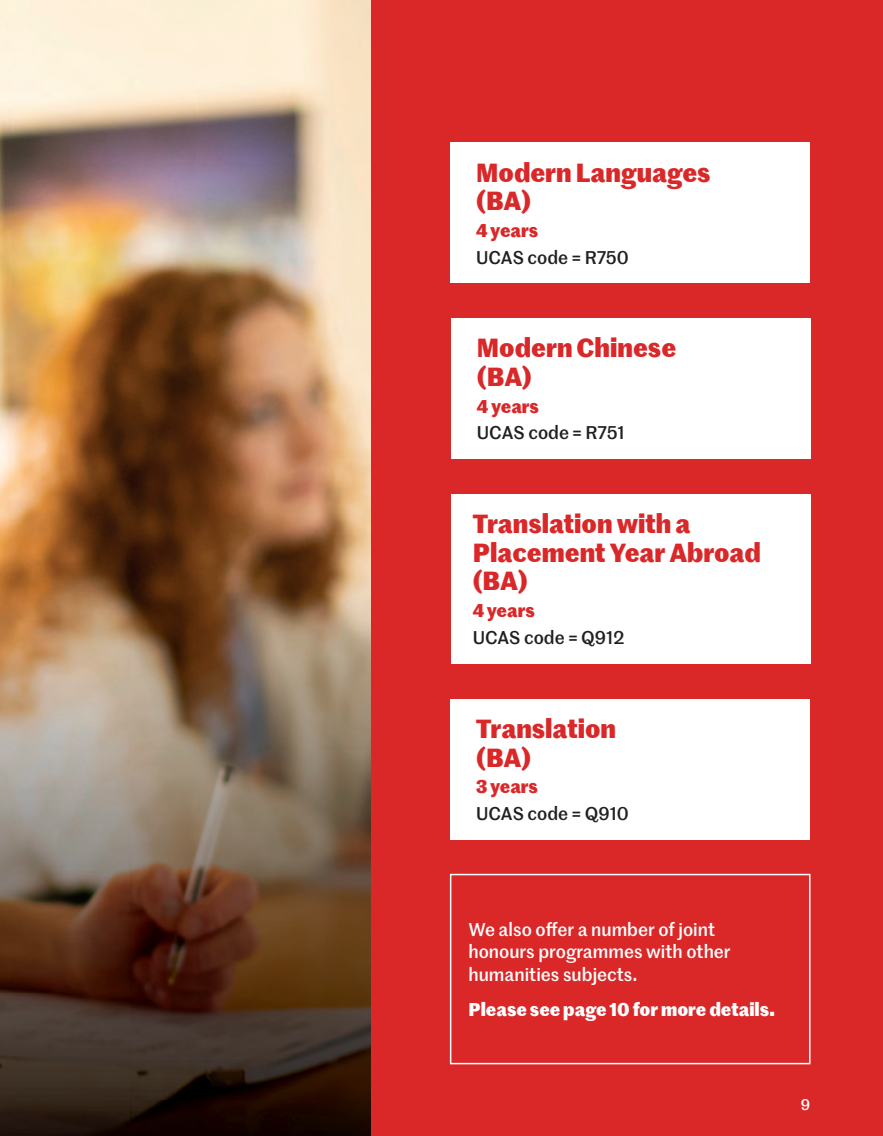
<style>
.page{position:relative;width:883px;height:1136px;background:#fff}
.page>*{position:absolute;margin:0;border:0;box-sizing:border-box;transform-origin:0 0}
.t1{font:700 25.5px/28.5px "Marr Sans TT";color:#da2728}
.t2{font:500 18px/22.5px "Marr Sans";color:#fff}
.t3{font:500 18px "Marr Sans";color:#231f20}
.t4{font:700 18px "Marr Sans TT";color:#fff}
.t5{font:700 18px "Marr Sans TT";color:#da2728}
.t6{font:500 15px "Marr Sans";color:#fff}
</style>
<div class="page">
<img style="left:0;top:0;width:371px;height:566px">
<img style="left:0;top:566px;width:371px;height:569px">
<div style="left:371px;top:0;width:512px;height:1135px;background:#da2728"></div>
<div style="left:451px;top:143px;width:359px;height:140px;background:#fff"></div>
<div style="left:451px;top:318px;width:359px;height:140px;background:#fff"></div>
<div style="left:451px;top:698px;width:359px;height:141px;background:#fff"></div>
<div style="left:451px;top:493px;width:359px;height:170px;background:#fff"></div>
<div style="left:450px;top:873px;width:360px;height:191px;border:2px solid #fff"></div>
<p class="t1" style="left:476px;top:156px;width:236px">Modern Languages (BA)</p>
<p class="t5" style="left:476px;top:216px;width:64px">4 years</p>
<p class="t3" style="left:476px;top:244px;width:154px">UCAS code = R750</p>
<p class="t1" style="left:477px;top:332px;width:201px">Modern Chinese (BA)</p>
<p class="t5" style="left:477px;top:392px;width:64px">4 years</p>
<p class="t3" style="left:477px;top:419px;width:149px">UCAS code = R751</p>
<p class="t1" style="left:473px;top:508px;width:290px">Translation with a<br>Placement Year Abroad (BA)</p>
<p class="t5" style="left:473px;top:596px;width:64px">4 years</p>
<p class="t3" style="left:473px;top:624px;width:153px">UCAS code = Q912</p>
<p class="t1" style="left:476px;top:712px;width:141px">Translation (BA)</p>
<p class="t5" style="left:476px;top:772px;width:63px">3 years</p>
<p class="t3" style="left:476px;top:800px;width:154px">UCAS code = Q910</p>
<p class="t2" style="left:468px;top:917px;width:264px">We also offer a number of joint honours programmes with other humanities subjects.</p>
<p class="t4" style="left:468px;top:995px;width:308px">Please see page 10 for more details.</p>
<p class="t6" style="left:801px;top:1093px;width:11px">9</p>
</div>
